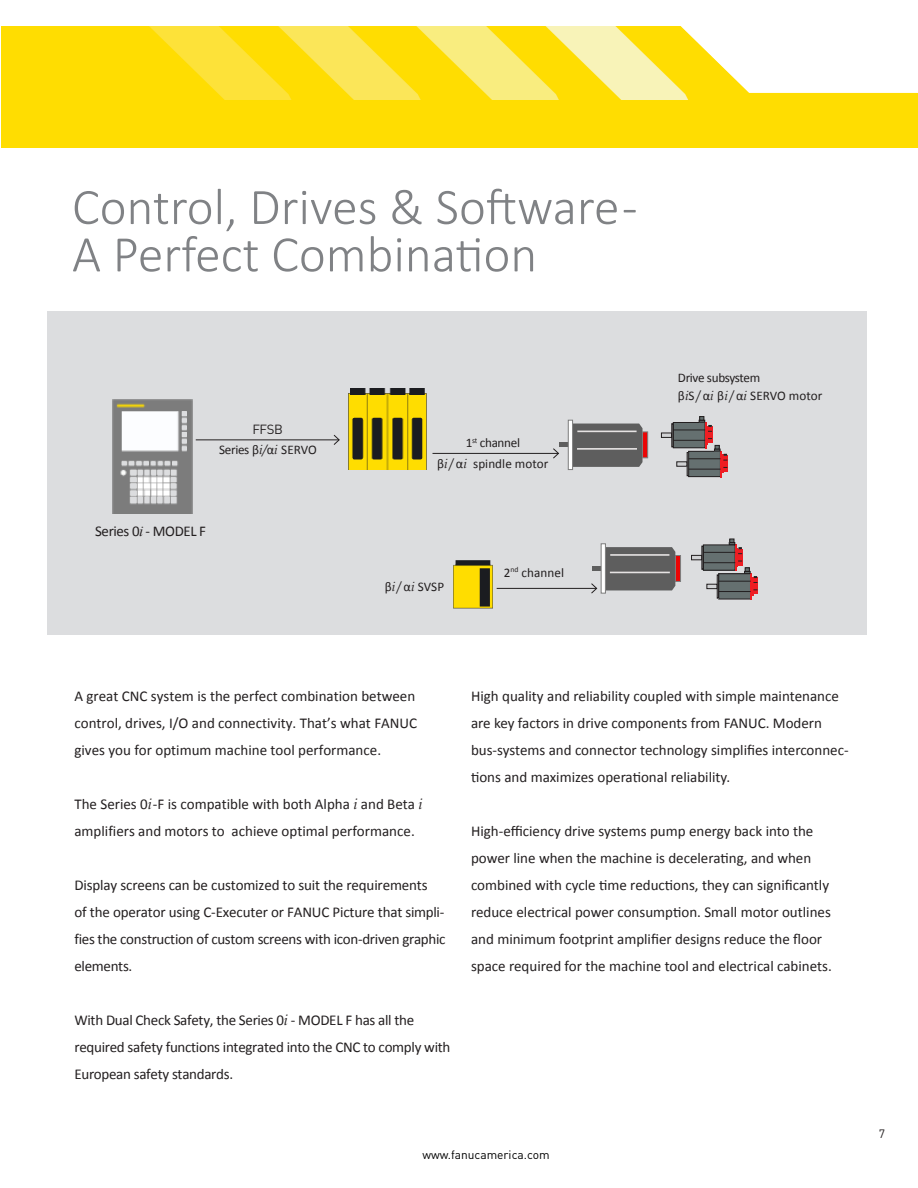
<style>
.page{position:relative;width:918px;height:1188px;background:#fff}
.page>*{position:absolute;margin:0;border:0;box-sizing:border-box;transform-origin:0 0}
.t1{font:300 51.6px "Calibri";color:#808285}
.t2{font:15px/27px "Calibri";color:#231f20}
.t3{font:15px/27px "Calibri";letter-spacing:-.02em;color:#231f20}
.Graphic{font:14.85px "Calibri";letter-spacing:-.025em;color:#231f20}
.Graphic-2{font:13.2px "Calibri";letter-spacing:-.005em;color:#231f20}
.Graphic-3{font:13.2px "Calibri";letter-spacing:-.025em;color:#231f20}
.Graphic-4{font:13.2px "DIN Pro";color:#231f20}
.t4{font:12px "DIN Pro";color:#000}
.t5{font:12px "DIN Pro";color:#231f20}
.s1{font-family:"Book Antiqua";font-style:italic}
.s2{font-family:"Times New Roman";font-style:italic}
.s3{font-family:"Book Antiqua"}
</style>
<div class="page">
<img style="left:1px;top:27px;width:917px;height:121px">
<div style="left:48px;top:311px;width:819px;height:324px;background:#dcdddf"></div>
<div style="left:559px;top:442px;width:12px;height:5px;background:#5e5e5e"></div>
<hr style="left:592px;top:566px;width:12px;height:4px;background:#5e5e5e">
<svg style="left:573px;top:424px;width:70px;height:43px;background:#616161"></svg>
<svg style="left:606px;top:547px;width:69px;height:43px;background:#606060"></svg>
<svg style="left:642px;top:432px;width:6px;height:26px"></svg>
<svg style="left:675px;top:555px;width:6px;height:27px"></svg>
<svg style="left:568px;top:420px;width:5px;height:50px"></svg>
<svg style="left:601px;top:544px;width:5px;height:49px"></svg>
<hr style="left:577px;top:431px;width:60px;height:1px;background:#e6e3e3">
<hr style="left:577px;top:448px;width:60px;height:2px;background:#e6e3e3">
<hr style="left:610px;top:554px;width:59px;height:2px;background:#e6e3e3">
<hr style="left:610px;top:572px;width:60px;height:1px;background:#e6e3e3">
<img style="left:112px;top:400px;width:80px;height:114px">
<hr style="left:196px;top:440px;width:143px;height:1px;background:#231f20">
<svg style="left:333px;top:434px;width:7px;height:11px"></svg>
<hr style="left:433px;top:453px;width:125px;height:1px;background:#231f20">
<svg style="left:552px;top:448px;width:7px;height:11px"></svg>
<hr style="left:497px;top:588px;width:100px;height:1px;background:#231f20">
<svg style="left:591px;top:583px;width:7px;height:11px"></svg>
<img style="left:348px;top:389px;width:79px;height:80px">
<img style="left:453px;top:560px;width:39px;height:49px">
<div style="left:673px;top:422px;width:32px;height:26px;background:#657070"></div>
<div style="left:673px;top:422px;width:32px;height:26px;border:1px solid #231f20"></div>
<div style="left:671px;top:423px;width:2px;height:24px;border:1px solid #231f20"></div>
<div style="left:661px;top:433px;width:11px;height:5px;background:#d1d2d4"></div>
<div style="left:661px;top:433px;width:11px;height:5px;border:1px solid #231f20"></div>
<hr style="left:673px;top:440px;width:32px;height:1px;background:#231f20">
<hr style="left:673px;top:430px;width:32px;height:1px;background:#231f20">
<div style="left:703px;top:545px;width:32px;height:25px;background:#657070"></div>
<div style="left:703px;top:545px;width:32px;height:26px;border:1px solid #231f20"></div>
<svg style="left:702px;top:546px;width:1px;height:24px"></svg>
<div style="left:691px;top:555px;width:11px;height:5px;background:#d1d2d4"></div>
<div style="left:691px;top:555px;width:11px;height:5px;border:1px solid #231f20"></div>
<hr style="left:703px;top:562px;width:32px;height:1px;background:#231f20">
<hr style="left:703px;top:552px;width:32px;height:1px;background:#231f20">
<div style="left:689px;top:451px;width:32px;height:26px;background:#657070"></div>
<div style="left:688px;top:451px;width:33px;height:26px;border:1px solid #231f20"></div>
<div style="left:687px;top:452px;width:2px;height:24px;border:1px solid #231f20"></div>
<hr style="left:677px;top:462px;width:10px;height:4px;background:#d1d2d4">
<div style="left:676px;top:461px;width:11px;height:6px;border:1px solid #231f20"></div>
<hr style="left:689px;top:469px;width:32px;height:1px;background:#231f20">
<hr style="left:689px;top:458px;width:32px;height:1px;background:#231f20">
<svg style="left:699px;top:416px;width:28px;height:61px"></svg>
<div style="left:719px;top:574px;width:32px;height:25px;background:#657070"></div>
<div style="left:718px;top:573px;width:33px;height:26px;border:1px solid #231f20"></div>
<div style="left:717px;top:575px;width:2px;height:23px;border:1px solid #231f20"></div>
<div style="left:707px;top:584px;width:10px;height:5px;background:#d1d2d4"></div>
<div style="left:707px;top:584px;width:10px;height:5px;border:1px solid #231f20"></div>
<hr style="left:719px;top:591px;width:32px;height:1px;background:#231f20">
<hr style="left:719px;top:581px;width:32px;height:1px;background:#231f20">
<svg style="left:729px;top:539px;width:28px;height:60px"></svg>
<p class="t1" style="left:72px;top:175px;width:567px">Control, Drives &amp; Software -</p>
<p class="t1" style="left:72px;top:222px;width:467px">A Perfect Combination</p>
<p class="Graphic-4" style="left:252px;top:419px;width:32px">FFSB</p>
<p class="Graphic-3" style="left:219px;top:442px;width:99px">Series β<span class="s1">i/</span>α<span class="s1">i</span> SERVO</p>
<p class="Graphic" style="left:95px;top:522px;width:112px">Series 0<span class="s2">i</span> - MODEL F</p>
<p class="Graphic-3" style="left:466px;top:435px;width:56px">1<sup>st</sup> channel</p>
<p class="Graphic-2" style="left:437px;top:455px;width:113px">β<span class="s1">i</span><span class="s3">/</span>α<span class="s1">i</span> spindle motor</p>
<p class="Graphic-2" style="left:385px;top:578px;width:61px">β<span class="s1">i</span><span class="s3">/</span>α<span class="s1">i</span> SVSP</p>
<p class="Graphic-2" style="left:504px;top:564px;width:62px">2<sup>nd</sup> channel</p>
<p class="Graphic-3" style="left:678px;top:369px;width:84px">Drive subsystem</p>
<p class="Graphic-2" style="left:678px;top:387px;width:146px">β<span class="s1">i</span>S<span class="s3">/</span>α<span class="s1">i</span> β<span class="s1">i</span><span class="s3">/</span>α<span class="s1">i</span> SERVO motor</p>
<p class="t2" style="left:74px;top:683px;width:342px">A great CNC system is the perfect combination between</p>
<p class="t2" style="left:74px;top:710px;width:344px">control, drives, I/O and connectivity. That’s what FANUC</p>
<p class="t2" style="left:74px;top:737px;width:308px">gives you for optimum machine tool performance.</p>
<p class="t2" style="left:74px;top:791px;width:350px">The Series 0<span class="s1">i</span>-F is compatible with both Alpha <span class="s1">i</span> and Beta <span class="s1">i </span>amplifiers and motors to achieve optimal performance.</p>
<p class="t2" style="left:74px;top:872px;width:355px">Display screens can be customized to suit the requirements</p>
<p class="t2" style="left:74px;top:899px;width:373px;text-align:justify">of the operator using C-Executer or FANUC Picture that simpli&shy;fies the construction of custom screens with icon-driven graphic elements.</p>
<p class="t3" style="left:74px;top:1007px;width:378px">With Dual Check Safety, the Series 0<span class="s1">i</span> - MODEL F has all the required safety functions integrated into the CNC to comply with<br>European safety standards.</p>
<p class="t2" style="left:471px;top:683px;width:379px">High quality and reliability coupled with simple maintenance are key factors in drive components from FANUC. Modern bus-systems and connector technology simplifies interconnec&shy;tions and maximizes operational reliability.</p>
<p class="t2" style="left:471px;top:818px;width:344px">High-efficiency drive systems pump energy back into the</p>
<p class="t2" style="left:471px;top:845px;width:342px">power line when the machine is decelerating, and when</p>
<p class="t2" style="left:471px;top:872px;width:360px">combined with cycle time reductions, they can significantly</p>
<p class="t2" style="left:471px;top:899px;width:362px">reduce electrical power consumption. Small motor outlines and minimum footprint amplifier designs reduce the floor space required for the machine tool and electrical cabinets.</p>
<p class="t4" style="left:422px;top:1146px;width:129px">www.fanucamerica.com</p>
<p class="t5" style="left:879px;top:1124px;width:8px">7</p>
</div>
